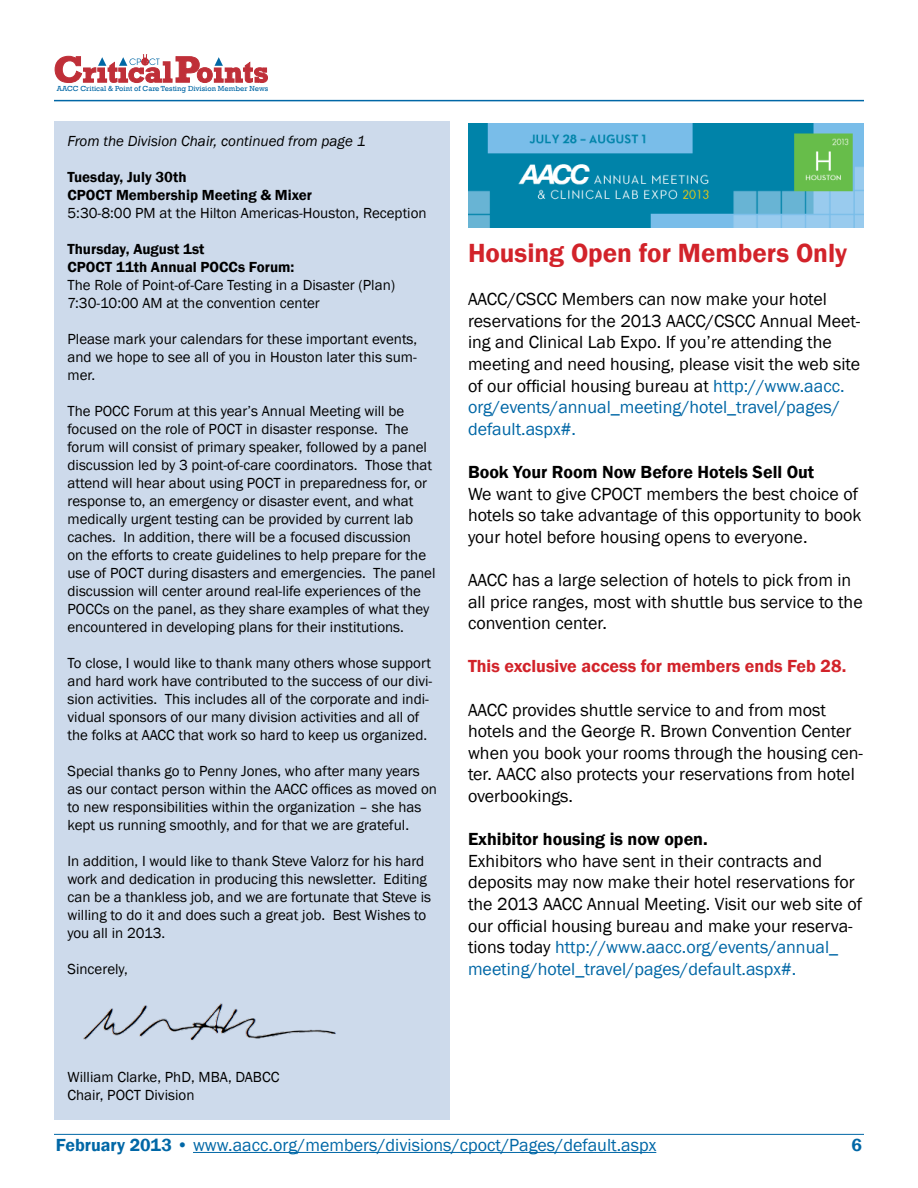
<style>
.page{position:relative;width:918px;height:1188px;background:#fff}
.page>*{position:absolute;margin:0;border:0;box-sizing:border-box;transform-origin:0 0}
.t1{font:600 27px "Franklin Gothic";color:#d2232a}
.t2{font:18px/21.6px "Franklin Gothic";color:#000}
.t3{font:18px "Franklin Gothic";color:#0067a6}
.t4{font:600 18px "Franklin Gothic";color:#000}
.t5{font:600 18px "Franklin Gothic";color:#d2232a}
.t6{font:600 18px "Franklin Gothic";color:#0067a6}
.t7{font:15px/18px "Franklin Gothic";color:#000}
.t8{font:600 15px/18px "Franklin Gothic";color:#000}
.t9{font:italic 15px "Franklin Gothic";color:#000}
.t10{font:7.5px "Rockwell";color:#0067a5}
.s1{color:#0067a6}
.s2{font-weight:600}
</style>
<div class="page">
<svg style="left:54px;top:54px;width:214px;height:29px"></svg>
<hr style="left:54px;top:100px;width:810px;height:1px;background:#0067a6">
<hr style="left:193px;top:1152px;width:463px;height:1px;background:#0067a6">
<hr style="left:54px;top:1134px;width:810px;height:1px;background:#0067a6">
<div style="left:54px;top:122px;width:396px;height:998px;background:#cddaeb"></div>
<img style="left:83px;top:1003px;width:253px;height:38px">
<img style="left:468px;top:123px;width:396px;height:105px">
<p class="t10" style="left:57px;top:85px;width:213px">AACC Critical &amp; Point of Care Testing Division Member News</p>
<p class="t9" style="left:68px;top:131px;width:300px">From the Division Chair, continued from page 1</p>
<p class="t8" style="left:68px;top:168px;width:246px">Tuesday, July 30th<br>CPOCT Membership Meeting &amp; Mixer</p>
<p class="t7" style="left:68px;top:204px;width:361px">5:30-8:00 PM at the Hilton Americas-Houston, Reception</p>
<p class="t8" style="left:68px;top:240px;width:228px">Thursday, August 1st<br>CPOCT 11th Annual POCCs Forum:</p>
<p class="t7" style="left:68px;top:276px;width:329px">The Role of Point-of-Care Testing in a Disaster (Plan)<br>7:30-10:00 AM at the convention center</p>
<p class="t7" style="left:68px;top:330px;width:351px;text-align:justify">Please mark your calendars for these important events, and we hope to see all of you in Houston later this sum&shy;mer.</p>
<p class="t7" style="left:68px;top:402px;width:370px">The POCC Forum at this year’s Annual Meeting will be focused on the role of POCT in disaster response. The forum will consist of primary speaker, followed by a panel discussion led by 3 point-of-care coordinators. Those that attend will hear about using POCT in preparedness for, or response to, an emergency or disaster event, and what medically urgent testing can be provided by current lab caches. In addition, there will be a focused discussion<br>on the efforts to create guidelines to help prepare for the use of POCT during disasters and emergencies. The panel discussion will center around real-life experiences of the POCCs on the panel, as they share examples of what they encountered in developing plans for their institutions.</p>
<p class="t7" style="left:68px;top:654px;width:366px">To close, I would like to thank many others whose support and hard work have contributed to the success of our divi&shy;sion activities. This includes all of the corporate and indi&shy;vidual sponsors of our many division activities and all of the folks at AACC that work so hard to keep us organized.</p>
<p class="t7" style="left:68px;top:762px;width:371px">Special thanks go to Penny Jones, who after many years as our contact person within the AACC offices as moved on to new responsibilities within the organization – she has kept us running smoothly, and for that we are grateful.</p>
<p class="t7" style="left:68px;top:852px;width:365px">In addition, I would like to thank Steve Valorz for his hard work and dedication in producing this newsletter. Editing can be a thankless job, and we are fortunate that Steve is willing to do it and does such a great job. Best Wishes to you all in 2013.</p>
<p class="t7" style="left:68px;top:960px;width:62px">Sincerely,</p>
<h1 class="t1" style="left:468px;top:236px;width:381px">Housing Open for Members Only</h1>
<p class="t2" style="left:468px;top:289px;width:394px">AACC/CSCC Members can now make your hotel reservations for the 2013 AACC/CSCC Annual Meet&shy;ing and Clinical Lab Expo. If you’re attending the meeting and need housing, please visit the web site of our official housing bureau at <span class="s1">http://www.aacc. org/events/annual_meeting/hotel_travel/pages/ default.aspx#.</span></p>
<p class="t4" style="left:468px;top:461px;width:348px">Book Your Room Now Before Hotels Sell Out</p>
<p class="t2" style="left:468px;top:483px;width:395px">We want to give CPOCT members the best choice of hotels so take advantage of this opportunity to book your hotel before housing opens to everyone.</p>
<p class="t2" style="left:468px;top:569px;width:396px">AACC has a large selection of hotels to pick from in all price ranges, most with shuttle bus service to the convention center.</p>
<p class="t5" style="left:468px;top:655px;width:380px">This exclusive access for members ends Feb 28.</p>
<p class="t2" style="left:468px;top:699px;width:397px">AACC provides shuttle service to and from most hotels and the George R. Brown Convention Center when you book your rooms through the housing cen&shy;ter. AACC also protects your reservations from hotel overbookings.</p>
<p class="t4" style="left:468px;top:828px;width:241px">Exhibitor housing is now open.</p>
<p class="t2" style="left:468px;top:850px;width:396px">Exhibitors who have sent in their contracts and deposits may now make their hotel reservations for the 2013 AACC Annual Meeting. Visit our web site of our official housing bureau and make your reserva&shy;tions today <span class="s1">http://www.aacc.org/events/annual_ meeting/hotel_travel/pages/default.aspx#.</span></p>
<p class="t7" style="left:68px;top:1068px;width:213px">William Clarke, PhD, MBA, DABCC<br>Chair, POCT Division</p>
<p class="t3" style="left:56px;top:1134px;width:602px"><span class="s2">February 2013 •</span> www.aacc.org/members/divisions/cpoct/Pages/default.aspx</p>
<p class="t6" style="left:852px;top:1134px;width:12px">6</p>
</div>
